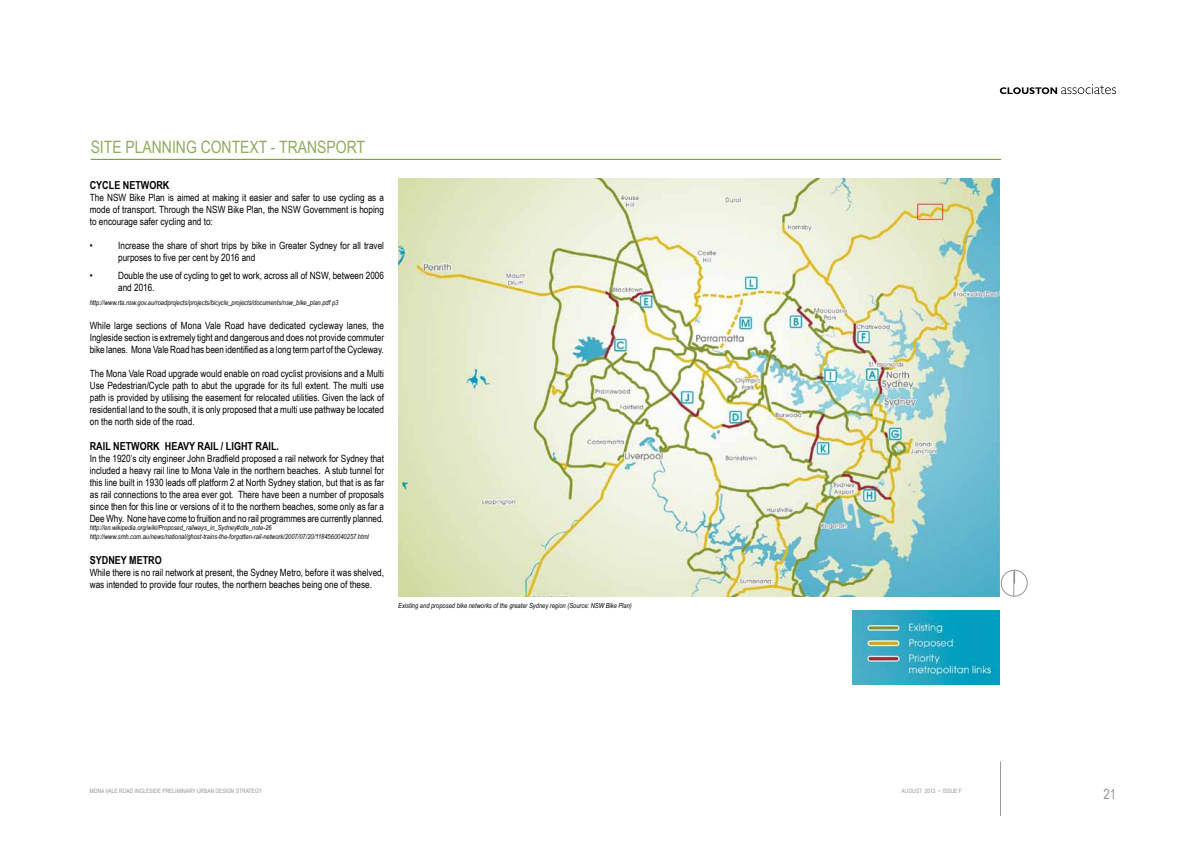
<style>
.page{position:relative;width:1191px;height:842px;background:#fff}
.page>*{position:absolute;margin:0;border:0;box-sizing:border-box;transform-origin:0 0}
.t1{font:17px "Arial Narrow";color:#90ab5e}
.t2{font:14px "Arial Narrow";color:#939598}
.t3{font:700 11px "Arial Narrow";color:#000}
.t4{font:10px/12px "Arial Narrow";color:#000;text-align:justify}
.t5{font:italic 7px/8.4px "Arial Narrow";color:#000}
.t6{font:6px "Arial Narrow";color:#939598}
</style>
<div class="page">
<hr style="left:1000px;top:762px;width:1px;height:54px;background:#939598">
<svg style="left:999px;top:84px;width:117px;height:10px"></svg>
<hr style="left:91px;top:159px;width:910px;height:1px;background:#699028">
<img style="left:398px;top:179px;width:601px;height:417px">
<img style="left:852px;top:610px;width:147px;height:74px">
<div style="left:1001px;top:570px;width:26px;height:26px;border:1px solid #939598;border-radius:50%"></div>
<svg style="left:1013px;top:570px;width:2px;height:26px"></svg>
<h1 class="t1" style="left:91px;top:134px;width:9px">site</h1>
<h1 class="t1" style="left:126px;top:134px;width:10px">planning</h1>
<h1 class="t1" style="left:201px;top:134px;width:11px">context</h1>
<h1 class="t1" style="left:271px;top:134px;width:19px">- transport</h1>
<p class="t3" style="left:90px;top:177px;width:14px">CYCLE</p>
<p class="t3" style="left:123px;top:177px;width:8px">NETWORK</p>
<p class="t4" style="left:90px;top:191px;width:296px">The NSW Bike Plan is aimed at making it easier and safer to use cycling as a mode of transport. Through the NSW Bike Plan, the NSW Government is hoping to encourage safer cycling and to:</p>
<p class="t4" style="left:90px;top:239px;width:4px">•</p>
<p class="t4" style="left:118px;top:239px;width:267px">Increase the share of short trips by bike in Greater Sydney for all travel purposes to five per cent by 2016 and</p>
<p class="t4" style="left:90px;top:269px;width:4px">•</p>
<p class="t4" style="left:118px;top:269px;width:267px">Double the use of cycling to get to work, across all of NSW, between 2006 and 2016.</p>
<p class="t5" style="left:90px;top:298px;width:250px">http://www.rta.nsw.gov.au/roadprojects/projects/bicycle_projects/documents/nsw_bike_plan.pdf p3</p>
<p class="t4" style="left:90px;top:319px;width:296px">While large sections of Mona Vale Road have dedicated cycleway lanes, the Ingleside section is extremely tight and dangerous and does not provide commuter bike lanes. Mona Vale Road has been identified as a long term part of the Cycleway.</p>
<p class="t4" style="left:90px;top:367px;width:296px">The Mona Vale Road upgrade would enable on road cyclist provisions and a Multi Use Pedestrian/Cycle path to abut the upgrade for its full extent. The multi use path is provided by utilising the easement for relocated utilities. Given the lack of residential land to the south, it is only proposed that a multi use pathway be located on the north side of the road.</p>
<p class="t3" style="left:90px;top:438px;width:31px">RAIL NETWORK</p>
<p class="t3" style="left:165px;top:438px;width:7px">HEAVY</p>
<p class="t3" style="left:198px;top:438px;width:7px">RAIL</p>
<p class="t3" style="left:221px;top:438px;width:41px">/ LIGHTRAIL</p>
<p class="t3" style="left:277px;top:438px;width:4px">.</p>
<p class="t4" style="left:90px;top:452px;width:296px">In the 1920’s city engineer John Bradfield proposed a rail network for Sydney that included a heavy rail line to Mona Vale in the northern beaches. A stub tunnel for this line built in 1930 leads off platform 2 at North Sydney station, but that is as far as rail connections to the area ever got. There have been a number of proposals since then for this line or versions of it to the northern beaches, some only as far a Dee Why. None have come to fruition and no rail programmes are currently planned.</p>
<p class="t5" style="left:90px;top:523px;width:280px">http://en.wikipedia.org/wiki/Proposed_railways_in_Sydney#cite_note-26 http://www.smh.com.au/news/national/ghost-trains-the-forgotten-rail-network/2007/07/20/1184560040257.html</p>
<p class="t3" style="left:90px;top:552px;width:14px">SYDNEY</p>
<p class="t3" style="left:129px;top:552px;width:15px">METRO</p>
<p class="t4" style="left:90px;top:566px;width:296px">While there is no rail network at present, the Sydney Metro, before it was shelved, was intended to provide four routes, the northern beaches being one of these.</p>
<p class="t5" style="left:398px;top:601px;width:235px">Existing and proposed bike networks of the greater Sydney region (Source: NSW Bike Plan)</p>
<p class="t6" style="left:90px;top:787px;width:9px">Mona</p>
<p class="t6" style="left:106px;top:787px;width:7px">Vale</p>
<p class="t6" style="left:119px;top:787px;width:5px">road</p>
<p class="t6" style="left:135px;top:787px;width:4px">ingleside</p>
<p class="t6" style="left:162px;top:787px;width:4px">preliminary</p>
<p class="t6" style="left:197px;top:787px;width:5px">urban</p>
<p class="t6" style="left:216px;top:787px;width:5px">design</p>
<p class="t6" style="left:236px;top:787px;width:28px">STRATEGY</p>
<p class="t6" style="left:901px;top:787px;width:62px">AUGUST 2013 • ISSUE F</p>
<h2 class="t2" style="left:1103px;top:784px;width:14px">21</h2>
</div>
